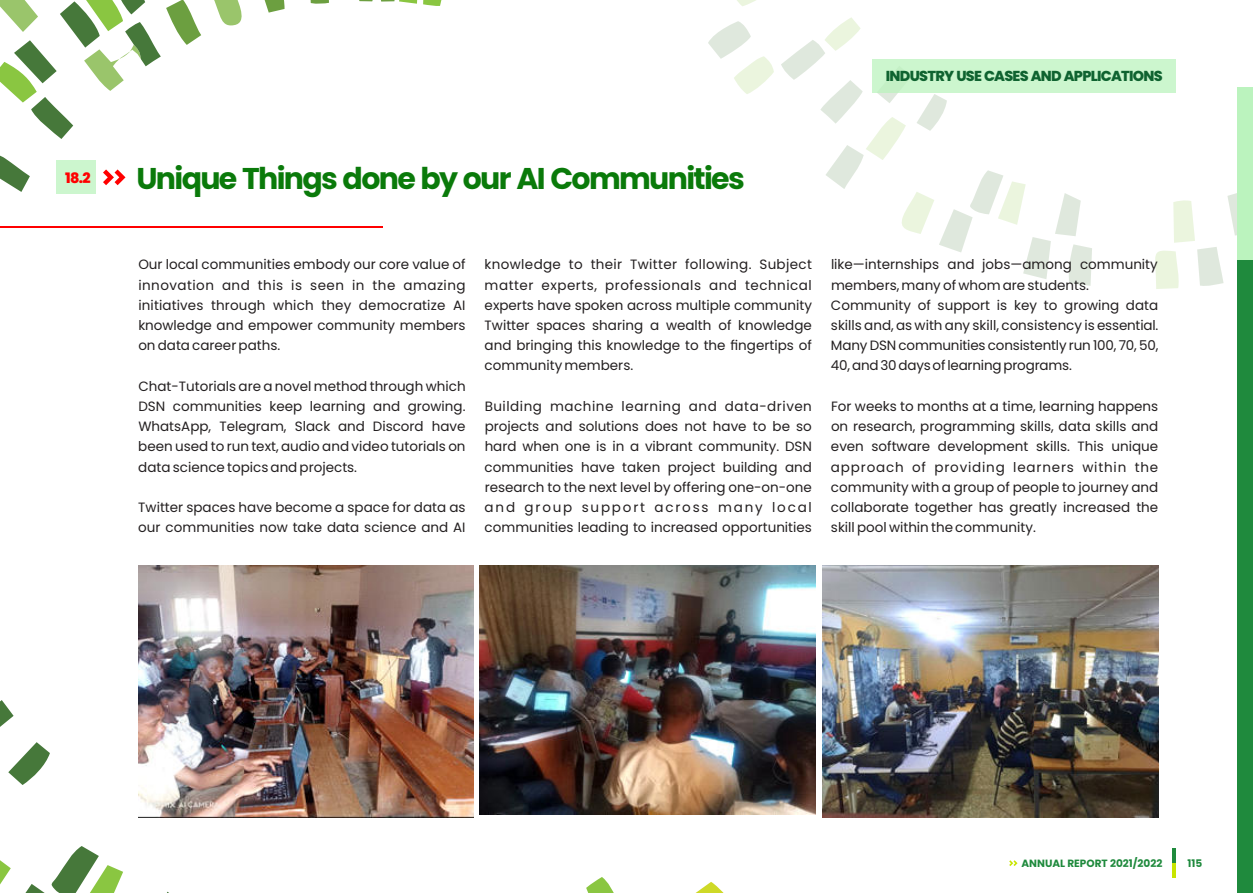
<style>
.page{position:relative;width:1253px;height:893px;background:#fff}
.page>*{position:absolute;margin:0;border:0;box-sizing:border-box;transform-origin:0 0}
.t1{font:700 30px "Poppins";letter-spacing:-.055em;color:#0a7a0a}
.t2{font:800 14.4px "Poppins";letter-spacing:-.05em;color:#0f6330}
.t3{font:800 14.4px "Poppins";color:#f00}
.t4{font:13.5px/20.2px "Poppins";color:#231f20;text-align:justify}
.t5{font:700 10.5px "Poppins";color:#1f8a3d}
</style>
<div class="page">
<svg style="left:359px;top:0;width:83px;height:6px"></svg>
<svg style="left:586px;top:877px;width:28px;height:16px"></svg>
<svg style="left:695px;top:882px;width:29px;height:11px"></svg>
<svg style="left:0;top:846px;width:123px;height:47px"></svg>
<svg style="left:214px;top:0;width:28px;height:26px"></svg>
<svg style="left:0;top:700px;width:50px;height:85px"></svg>
<svg style="left:310px;top:0;width:19px;height:4px"></svg>
<svg style="left:0;top:155px;width:30px;height:37px"></svg>
<svg style="left:264px;top:0;width:20px;height:13px"></svg>
<svg style="left:0;top:0;width:201px;height:139px"></svg>
<svg style="left:737px;top:0;width:19px;height:6px"></svg>
<svg style="left:708px;top:21px;width:66px;height:73px"></svg>
<svg style="left:1155px;top:193px;width:82px;height:96px"></svg>
<svg style="left:781px;top:17px;width:311px;height:269px"></svg>
<div style="left:1237px;top:257px;width:15px;height:636px;background:#1f8a3d"></div>
<svg style="left:103px;top:169px;width:22px;height:16px"></svg>
<hr style="left:0;top:226px;width:383px;height:2px;background:#f00">
<div style="left:56px;top:161px;width:40px;height:33px;background:#ccf6ce"></div>
<div style="left:1237px;top:88px;width:15px;height:172px;background:#bbf3be"></div>
<img style="left:138px;top:565px;width:336px;height:252px">
<img style="left:480px;top:565px;width:335px;height:249px">
<img style="left:822px;top:565px;width:336px;height:252px">
<hr style="left:1172px;top:848px;width:4px;height:16px;background:#1f8a3d">
<hr style="left:1172px;top:863px;width:4px;height:15px;background:#c8e500">
<svg style="left:1009px;top:860px;width:8px;height:6px"></svg>
<div style="left:872px;top:59px;width:304px;height:33px;background:#ccf6ce"></div>
<p class="t2" style="left:885px;top:67px;width:278px">INDUSTRY USE CASES AND APPLICATIONS</p>
<p class="t3" style="left:65px;top:169px;width:27px">18.2</p>
<h1 class="t1" style="left:136px;top:161px;width:609px">Unique Things done by our AI Communities</h1>
<p class="t4" style="left:138px;top:255px;width:329px">Our local communities embody our core value of innovation and this is seen in the amazing initiatives through which they democratize AI knowledge and empower community members on data career paths.</p>
<p class="t4" style="left:138px;top:376px;width:329px">Chat-Tutorials are a novel method through which DSN communities keep learning and growing.<br>WhatsApp, Telegram, Slack and Discord have been used to run text, audio and video tutorials on data science topics and projects.</p>
<p class="t4" style="left:138px;top:497px;width:329px">Twitter spaces have become a space for data as our communities now take data science and AI</p>
<p class="t4" style="left:484px;top:255px;width:329px">knowledge to their Twitter following. Subject matter experts, professionals and technical experts have spoken across multiple community Twitter spaces sharing a wealth of knowledge and bringing this knowledge to the fingertips of community members.</p>
<p class="t4" style="left:484px;top:396px;width:329px">Building machine learning and data-driven projects and solutions does not have to be so hard when one is in a vibrant community. DSN communities have taken project building and research to the next level by offering one-on-one and group support across many local communities leading to increased opportunities</p>
<p class="t4" style="left:831px;top:255px;width:328px">like—internships and jobs—among community members, many of whom are students.</p>
<p class="t4" style="left:831px;top:295px;width:329px">Community of support is key to growing data skills and, as with any skill, consistency is essential.<br>Many DSN communities consistently run 100, 70, 50, 40, and 30 days of learning programs.</p>
<p class="t4" style="left:831px;top:396px;width:329px">For weeks to months at a time, learning happens on research, programming skills, data skills and even software development skills. This unique approach of providing learners within the community with a group of people to journey and collaborate together has greatly increased the skill pool within the community.</p>
<p class="t5" style="left:1021px;top:857px;width:142px">ANNUAL REPORT 2021/2022</p>
<p class="t5" style="left:1187px;top:857px;width:16px">115</p>
</div>
